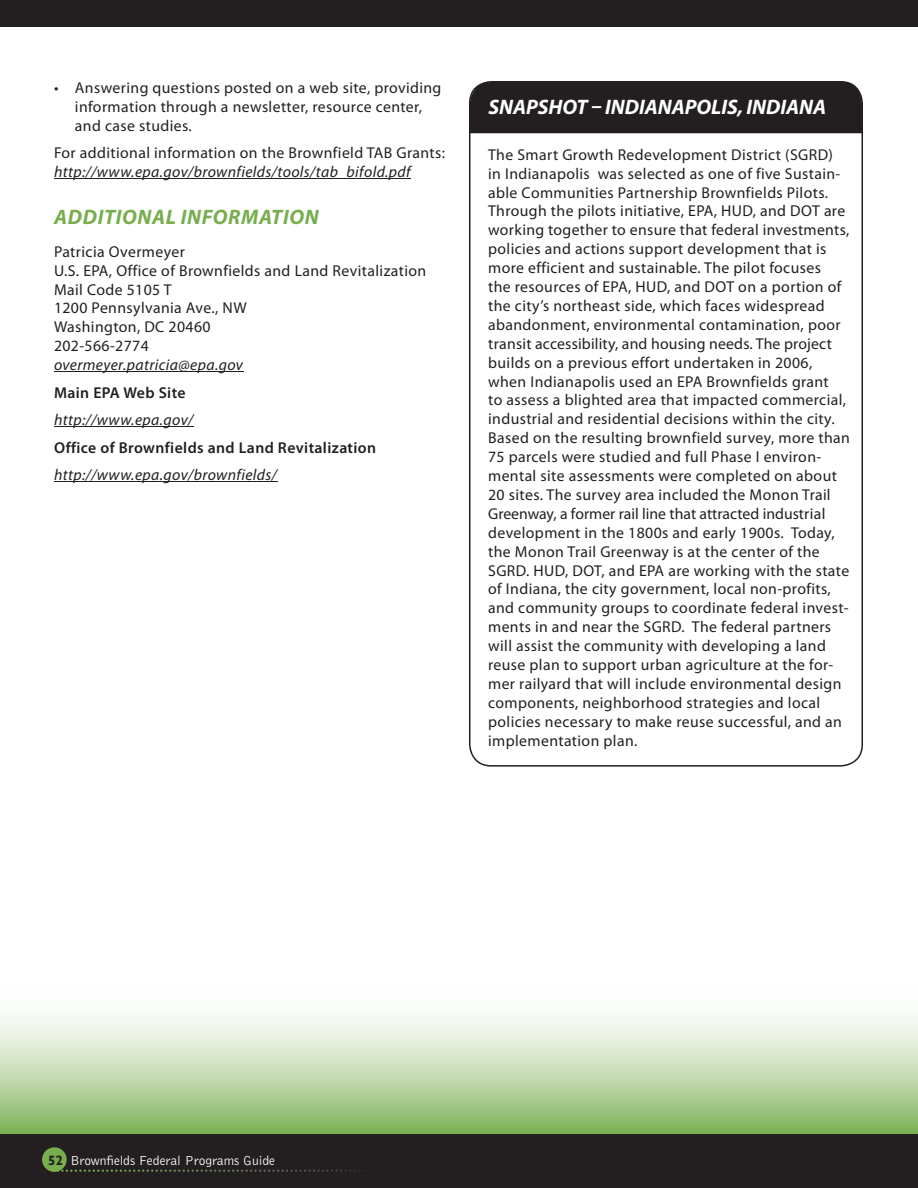
<style>
.page{position:relative;width:918px;height:1188px;background:#fff}
.page>*{position:absolute;margin:0;border:0;box-sizing:border-box;transform-origin:0 0}
.t1{font:italic 700 21px "Myriad Pro";color:#fff}
.t2{font:italic 700 21px "Myriad Pro";letter-spacing:.03em;color:#77ae4e}
.t3{font:15.75px/18.9px "Myriad Pro";letter-spacing:.025em;color:#231f20}
.t4{font:italic 15.75px "Myriad Pro";letter-spacing:.025em;color:#231f20}
.t5{font:600 15.75px "Myriad Pro";letter-spacing:.025em;color:#231f20}
.t6{font:300 13.5px "Bell Gothic";color:#fff}
.s1{font-family:"Gill Sans";font-weight:700;color:#231f20}
</style>
<div class="page">
<div style="left:0;top:1133px;width:918px;height:55px;background:#231f20"></div>
<svg style="left:0;top:1013px;width:918px;height:121px;background:#c3dab0"></svg>
<img style="left:58px;top:1170px;width:306px;height:2px">
<div style="left:42px;top:1147px;width:25px;height:25px;background:#77ae4e;border-radius:50%"></div>
<div style="left:0;top:0;width:918px;height:27px;background:#231f20"></div>
<svg style="left:469px;top:133px;width:394px;height:634px"></svg>
<div style="left:469px;top:81px;width:394px;height:52px;background:#231f20"></div>
<hr style="left:54px;top:178px;width:357px;height:1px;background:#231f20">
<hr style="left:54px;top:371px;width:189px;height:1px;background:#231f20">
<hr style="left:54px;top:426px;width:139px;height:1px;background:#231f20">
<hr style="left:54px;top:482px;width:223px;height:1px;background:#231f20">
<p class="t3" style="left:75px;top:78px;width:368px;text-indent:-21px">• Answering questions posted on a web site, providing information through a newsletter, resource center, and case studies.</p>
<p class="t3" style="left:54px;top:143px;width:393px">For additional information on the Brownfield TAB Grants:</p>
<p class="t4" style="left:54px;top:162px;width:358px">http://www.epa.gov/brownfields/tools/tab_bifold.pdf</p>
<h1 class="t2" style="left:54px;top:204px;width:266px">ADDITIONAL INFORMATION</h1>
<p class="t3" style="left:54px;top:242px;width:374px">Patricia Overmeyer<br>U.S. EPA, Office of Brownfields and Land Revitalization<br>Mail Code 5105 T<br>1200 Pennsylvania Ave., NW<br>Washington, DC 20460<br>202-566-2774</p>
<p class="t4" style="left:54px;top:355px;width:191px">overmeyer.patricia@epa.gov</p>
<p class="t5" style="left:54px;top:382px;width:133px">Main EPA Web Site</p>
<p class="t4" style="left:54px;top:410px;width:141px">http://www.epa.gov/</p>
<p class="t5" style="left:54px;top:438px;width:324px">Office of Brownfields and Land Revitalization</p>
<p class="t4" style="left:54px;top:465px;width:225px">http://www.epa.gov/brownfields/</p>
<h1 class="t1" style="left:488px;top:93px;width:339px">SNAPSHOT – INDIANAPOLIS, INDIANA</h1>
<p class="t3" style="left:488px;top:145px;width:363px">The Smart Growth Redevelopment District (SGRD)<br>in Indianapolis was selected as one of five Sustain&shy;able Communities Partnership Brownfields Pilots.<br>Through the pilots initiative, EPA, HUD, and DOT are working together to ensure that federal investments, policies and actions support development that is more efficient and sustainable. The pilot focuses<br>the resources of EPA, HUD, and DOT on a portion of the city’s northeast side, which faces widespread abandonment, environmental contamination, poor transit accessibility, and housing needs. The project builds on a previous effort undertaken in 2006, when Indianapolis used an EPA Brownfields grant<br>to assess a blighted area that impacted commercial, industrial and residential decisions within the city.<br>Based on the resulting brownfield survey, more than 75 parcels were studied and full Phase I environ&shy;mental site assessments were completed on about 20 sites. The survey area included the Monon Trail Greenway, a former rail line that attracted industrial development in the 1800s and early 1900s. Today, the Monon Trail Greenway is at the center of the SGRD. HUD, DOT, and EPA are working with the state of Indiana, the city government, local non-profits, and community groups to coordinate federal invest&shy;ments in and near the SGRD. The federal partners will assist the community with developing a land reuse plan to support urban agriculture at the for&shy;mer railyard that will include environmental design components, neighborhood strategies and local policies necessary to make reuse successful, and an implementation plan.</p>
<p class="t6" style="left:48px;top:1153px;width:229px"><span class="s1">52</span> Brownfields Federal Programs Guide</p>
</div>
